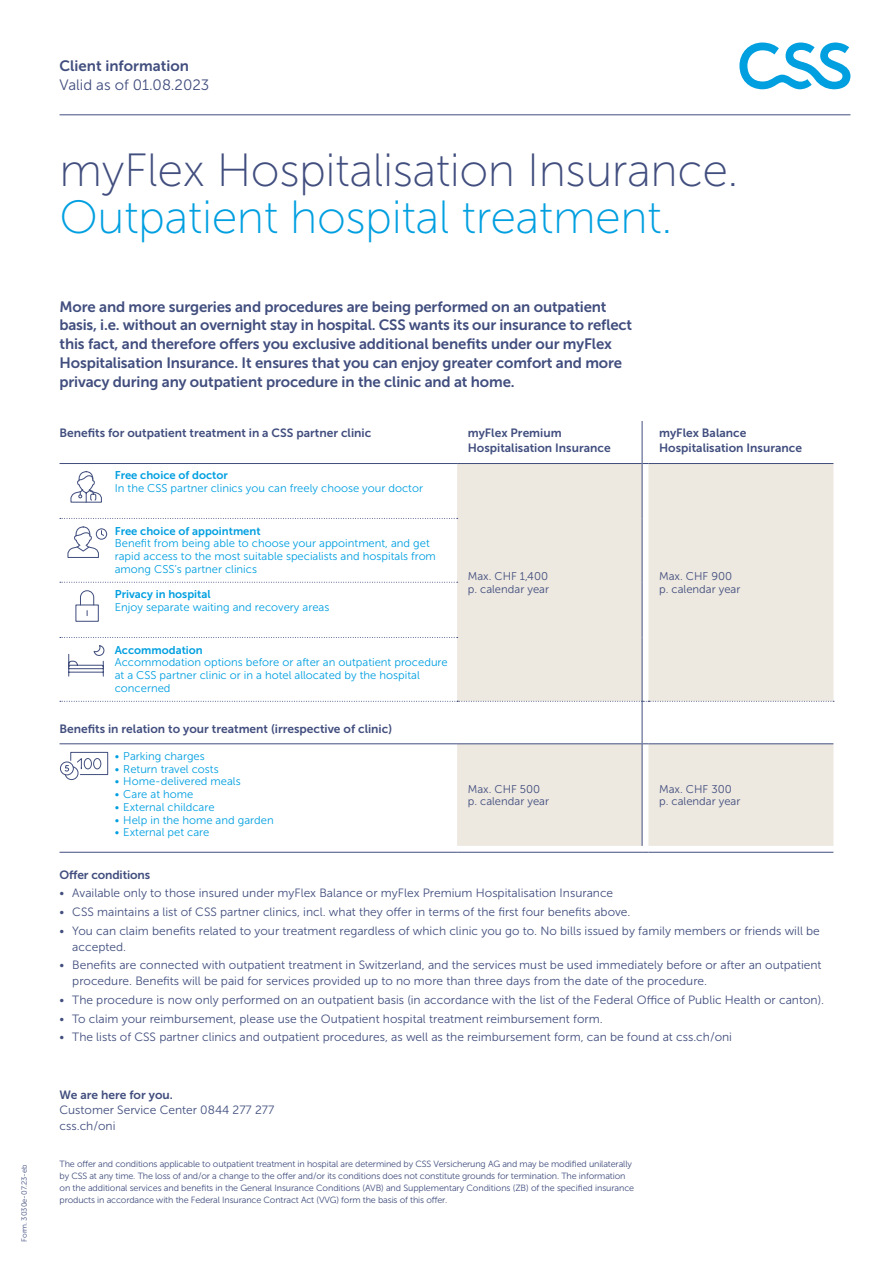
<style>
.page{position:relative;width:893px;height:1263px;background:#fff}
.page>*{position:absolute;margin:0;border:0;box-sizing:border-box;transform-origin:0 0}
.t1{font:46.5px "Museo Sans 100";letter-spacing:-.01em;color:#414e7e}
.t2{font:46.5px "Museo Sans 100";letter-spacing:-.01em;color:#009fe0}
.t3{font:15px/18.8px "Museo Sans 700";letter-spacing:-.01em;color:#414e7e}
.t4{font:15px "Museo Sans 300";color:#414e7e}
.t5{font:12px/15.8px "Museo Sans 300";color:#414e7e}
.t6{font:12px/15px "Museo Sans 700";color:#414e7e}
.t7{font:11.25px/12.8px "Museo Sans 300";color:#009fe0}
.t8{font:11.25px/12.8px "Museo Sans 300";color:#414e7e}
.t9{font:11.25px "Museo Sans 700";color:#009fe0}
.t10{font:9px/12px "Museo Sans 300";letter-spacing:-.015em;color:#414e7e}
.t11{font:7.5px "Museo Sans 300";color:#414e7e}
</style>
<div class="page">
<svg style="left:739px;top:43px;width:111px;height:46px"></svg>
<hr style="left:60px;top:114px;width:790px;height:1px;background:#414e7e">
<div style="left:457px;top:464px;width:376px;height:382px;background:#ede8e0"></div>
<hr style="left:60px;top:463px;width:397px;height:1px;background:#414e7e">
<hr style="left:648px;top:463px;width:185px;height:1px;background:#414e7e">
<hr style="left:60px;top:852px;width:397px;height:1px;background:#414e7e">
<svg style="left:60px;top:518px;width:398px;height:1px"></svg>
<svg style="left:60px;top:582px;width:398px;height:1px"></svg>
<hr style="left:457px;top:463px;width:185px;height:1px;background:#414e7e">
<hr style="left:457px;top:852px;width:185px;height:1px;background:#414e7e">
<hr style="left:648px;top:852px;width:185px;height:1px;background:#414e7e">
<svg style="left:60px;top:637px;width:398px;height:1px"></svg>
<svg style="left:60px;top:701px;width:774px;height:43px"></svg>
<hr style="left:642px;top:421px;width:1px;height:42px;background:#414e7e">
<hr style="left:642px;top:463px;width:1px;height:55px;background:#414e7e">
<hr style="left:642px;top:518px;width:1px;height:64px;background:#414e7e">
<hr style="left:642px;top:582px;width:1px;height:55px;background:#414e7e">
<hr style="left:642px;top:637px;width:1px;height:64px;background:#414e7e">
<hr style="left:642px;top:701px;width:1px;height:43px;background:#414e7e">
<hr style="left:642px;top:744px;width:1px;height:102px;background:#414e7e">
<svg style="left:70px;top:471px;width:32px;height:32px"></svg>
<svg style="left:68px;top:645px;width:36px;height:32px"></svg>
<div style="left:60px;top:761px;width:14px;height:14px;border:1px solid #414e7e;border-radius:50%"></div>
<svg style="left:64px;top:751px;width:45px;height:29px"></svg>
<svg style="left:75px;top:590px;width:24px;height:32px"></svg>
<div style="left:96px;top:528px;width:11px;height:12px;border:1px solid #414e7e;border-radius:50%"></div>
<svg style="left:67px;top:526px;width:38px;height:32px"></svg>
<p class="t11" style="left:20px;top:1242px;width:79px;rotate:-90deg">Form. 3030e-07.23-eb</p>
<p class="t3" style="left:60px;top:56px;width:131px">Client information</p>
<p class="t4" style="left:60px;top:76px;width:151px">Valid as of 01.08.2023</p>
<h1 class="t1" style="left:60px;top:145px;width:681px">myFlex Hospitalisation Insurance.</h1>
<h1 class="t2" style="left:60px;top:192px;width:614px">Outpatient hospital treatment.</h1>
<p class="t3" style="left:60px;top:297px;width:574px">More and more surgeries and procedures are being performed on an outpatient basis, i.e. without an overnight stay in hospital. CSS wants its our insurance to reflect this fact, and therefore offers you exclusive additional benefits under our myFlex Hospitalisation Insurance. It ensures that you can enjoy greater comfort and more privacy during any outpatient procedure in the clinic and at home.</p>
<p class="t6" style="left:60px;top:425px;width:313px">Benefits for outpatient treatment in a CSS partner clinic</p>
<p class="t6" style="left:468px;top:425px;width:144px">myFlex Premium<br>Hospitalisation Insurance</p>
<p class="t6" style="left:659px;top:425px;width:144px">myFlex Balance<br>Hospitalisation Insurance</p>
<p class="t9" style="left:115px;top:469px;width:115px">Free choice of doctor</p>
<p class="t7" style="left:115px;top:482px;width:310px">In the CSS partner clinics you can freely choose your doctor</p>
<p class="t9" style="left:115px;top:524px;width:147px">Free choice of appointment</p>
<p class="t7" style="left:115px;top:537px;width:323px">Benefit from being able to choose your appointment, and get rapid access to the most suitable specialists and hospitals from among CSS’s partner clinics</p>
<p class="t9" style="left:115px;top:588px;width:97px">Privacy in hospital</p>
<p class="t7" style="left:115px;top:601px;width:216px">Enjoy separate waiting and recovery areas</p>
<p class="t9" style="left:115px;top:643px;width:90px">Accommodation</p>
<p class="t7" style="left:115px;top:656px;width:334px">Accommodation options before or after an outpatient procedure at a CSS partner clinic or in a hotel allocated by the hospital concerned</p>
<p class="t6" style="left:60px;top:721px;width:334px">Benefits in relation to your treatment (irrespective of clinic)</p>
<p class="t7" style="left:115px;top:750px;width:92px">• Parking charges</p>
<p class="t7" style="left:115px;top:762px;width:105px">• Return travel costs</p>
<p class="t7" style="left:115px;top:775px;width:127px">• Home-delivered meals</p>
<p class="t7" style="left:115px;top:788px;width:80px">• Care at home</p>
<p class="t7" style="left:115px;top:801px;width:101px">• External childcare</p>
<p class="t7" style="left:115px;top:813px;width:160px">• Help in the home and garden</p>
<p class="t7" style="left:115px;top:826px;width:96px">• External pet care</p>
<p class="t8" style="left:468px;top:570px;width:83px">Max. CHF 1,400 p. calendar year</p>
<p class="t8" style="left:659px;top:570px;width:83px">Max. CHF 900 p. calendar year</p>
<p class="t8" style="left:468px;top:782px;width:83px">Max. CHF 500 p. calendar year</p>
<p class="t8" style="left:659px;top:782px;width:83px">Max. CHF 300 p. calendar year</p>
<p class="t6" style="left:60px;top:867px;width:92px">Offer conditions</p>
<p class="t5" style="left:60px;top:885px;width:555px">• Available only to those insured under myFlex Balance or myFlex Premium Hospitalisation Insurance</p>
<p class="t5" style="left:60px;top:904px;width:572px">• CSS maintains a list of CSS partner clinics, incl. what they offer in terms of the first four benefits above.</p>
<p class="t5" style="left:72px;top:923px;width:749px;text-indent:-13px">• You can claim benefits related to your treatment regardless of which clinic you go to. No bills issued by family members or friends will be accepted.</p>
<p class="t5" style="left:72px;top:957px;width:751px;text-indent:-13px">• Benefits are connected with outpatient treatment in Switzerland, and the services must be used immediately before or after an outpatient procedure. Benefits will be paid for services provided up to no more than three days from the date of the procedure.</p>
<p class="t5" style="left:60px;top:992px;width:766px">• The procedure is now only performed on an outpatient basis (in accordance with the list of the Federal Office of Public Health or canton).</p>
<p class="t5" style="left:60px;top:1010px;width:545px">• To claim your reimbursement, please use the Outpatient hospital treatment reimbursement form.</p>
<p class="t5" style="left:60px;top:1029px;width:674px">• The lists of CSS partner clinics and outpatient procedures, as well as the reimbursement form, can be found at css.ch/oni</p>
<p class="t6" style="left:60px;top:1087px;width:115px">We are here for you.</p>
<p class="t5" style="left:60px;top:1102px;width:216px">Customer Service Center 0844 277 277 css.ch/oni</p>
<p class="t10" style="left:60px;top:1158px;width:576px">The offer and conditions applicable to outpatient treatment in hospital are determined by CSS Versicherung AG and may be modified unilaterally by CSS at any time. The loss of and/or a change to the offer and/or its conditions does not constitute grounds for termination. The information on the additional services and benefits in the General Insurance Conditions (AVB) and Supplementary Conditions (ZB) of the specified insurance products in accordance with the Federal Insurance Contract Act (VVG) form the basis of this offer.</p>
</div>
